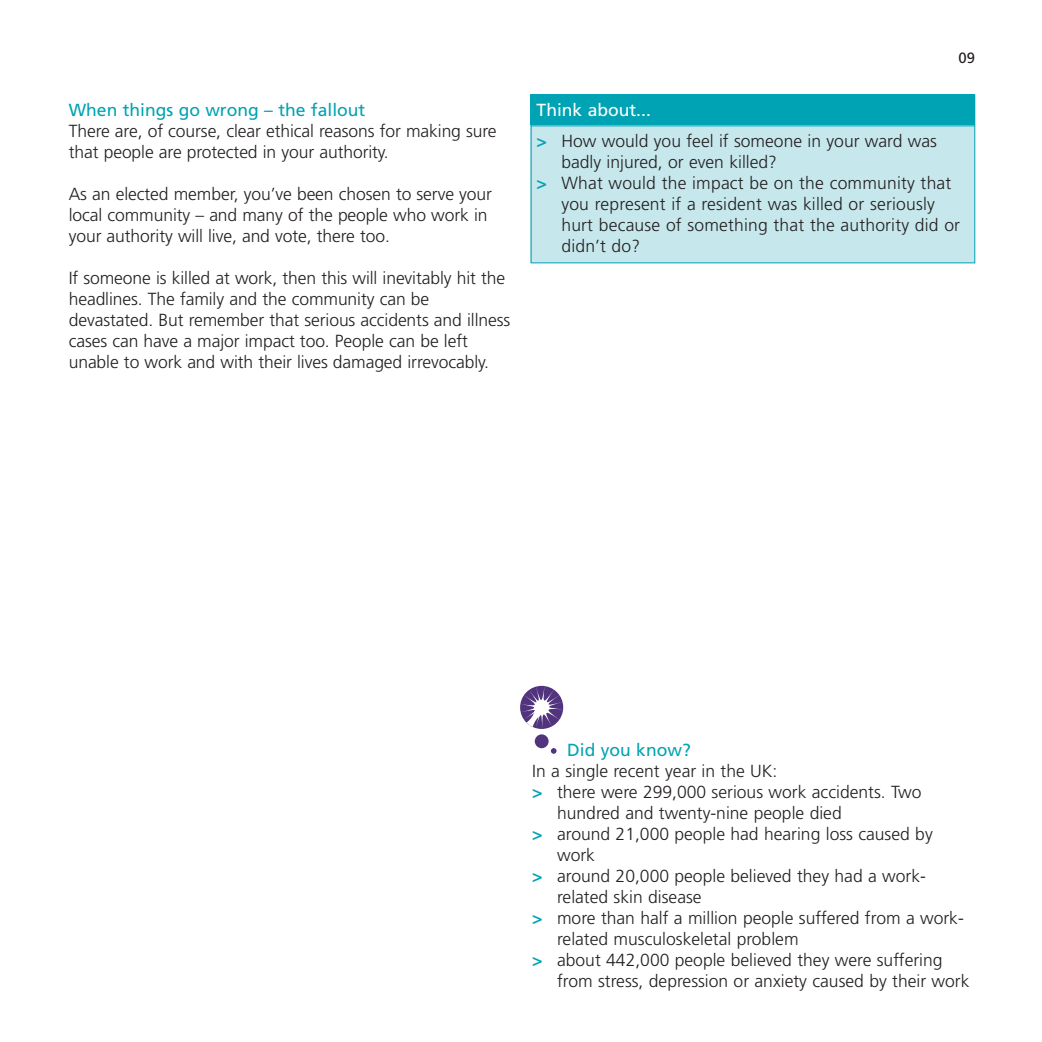
<style>
.page{position:relative;width:1042px;height:1042px;background:#fff}
.page>*{position:absolute;margin:0;border:0;box-sizing:border-box;transform-origin:0 0}
.t1{font:300 17.5px/21px "Frutiger";color:#231f20}
.t2{font:17.5px "Frutiger";color:#00a3b3}
.t3{font:14.88px "Frutiger";color:#231f20}
.s1{font-weight:400;color:#fff}
.s2{font-weight:700;color:#00a3b3}
</style>
<div class="page">
<div style="left:531px;top:94px;width:444px;height:32px;background:#00a3b3"></div>
<div style="left:531px;top:126px;width:444px;height:137px;background:#c6e7ec"></div>
<hr style="left:531px;top:94px;width:1px;height:169px;background:#00a3b3">
<hr style="left:974px;top:94px;width:1px;height:169px;background:#00a3b3">
<hr style="left:531px;top:126px;width:444px;height:1px;background:#00a3b3">
<hr style="left:531px;top:263px;width:444px;height:1px;background:#00a3b3">
<div style="left:535px;top:734px;width:13px;height:14px;background:#52337d;border-radius:50%"></div>
<svg style="left:551px;top:748px;width:5px;height:6px"></svg>
<svg style="left:520px;top:686px;width:43px;height:43px"></svg>
<p class="t2" style="left:69px;top:102px;width:298px">When things go wrong – the fallout</p>
<p class="t1" style="left:69px;top:121px;width:429px">There are, of course, clear ethical reasons for making sure that people are protected in your authority.</p>
<p class="t1" style="left:69px;top:184px;width:425px">As an elected member, you’ve been chosen to serve your local community – and many of the people who work in your authority will live, and vote, there too.</p>
<p class="t1" style="left:69px;top:268px;width:443px">If someone is killed at work, then this will inevitably hit the headlines. The family and the community can be devastated. But remember that serious accidents and illness cases can have a major impact too. People can be left unable to work and with their lives damaged irrevocably.</p>
<p class="t3" style="left:958px;top:52px;width:18px">09</p>
<p class="t1" style="left:536px;top:95px;width:402px;line-height:31.5px"><span class="s1">Think about...<br></span><span class="s2">&gt;</span> How would you feel if someone in your ward was</p>
<p class="t1" style="left:561px;top:153px;width:217px">badly injured, or even killed?</p>
<p class="t1" style="left:536px;top:174px;width:416px"><span class="s2">&gt;</span> What would the impact be on the community that</p>
<p class="t1" style="left:561px;top:195px;width:375px">you represent if a resident was killed or seriously</p>
<p class="t1" style="left:561px;top:216px;width:400px">hurt because of something that the authority did or</p>
<p class="t1" style="left:561px;top:237px;width:80px">didn’t do?</p>
<p class="t2" style="left:567px;top:743px;width:125px">Did you know?</p>
<p class="t1" style="left:532px;top:762px;width:247px">In a single recent year in the UK:</p>
<p class="t1" style="left:532px;top:783px;width:391px"><span class="s2">&gt;</span> there were 299,000 serious work accidents. Two</p>
<p class="t1" style="left:557px;top:804px;width:286px">hundred and twenty-nine people died</p>
<p class="t1" style="left:532px;top:825px;width:402px"><span class="s2">&gt;</span> around 21,000 people had hearing loss caused by</p>
<p class="t1" style="left:557px;top:846px;width:39px">work</p>
<p class="t1" style="left:532px;top:867px;width:395px"><span class="s2">&gt;</span> around 20,000 people believed they had a work-</p>
<p class="t1" style="left:557px;top:888px;width:146px">related skin disease</p>
<p class="t1" style="left:532px;top:909px;width:433px"><span class="s2">&gt;</span> more than half a million people suffered from a work-</p>
<p class="t1" style="left:557px;top:930px;width:243px">related musculoskeletal problem</p>
<p class="t1" style="left:532px;top:951px;width:412px"><span class="s2">&gt;</span> about 442,000 people believed they were suffering</p>
<p class="t1" style="left:557px;top:972px;width:414px">from stress, depression or anxiety caused by their work</p>
</div>
